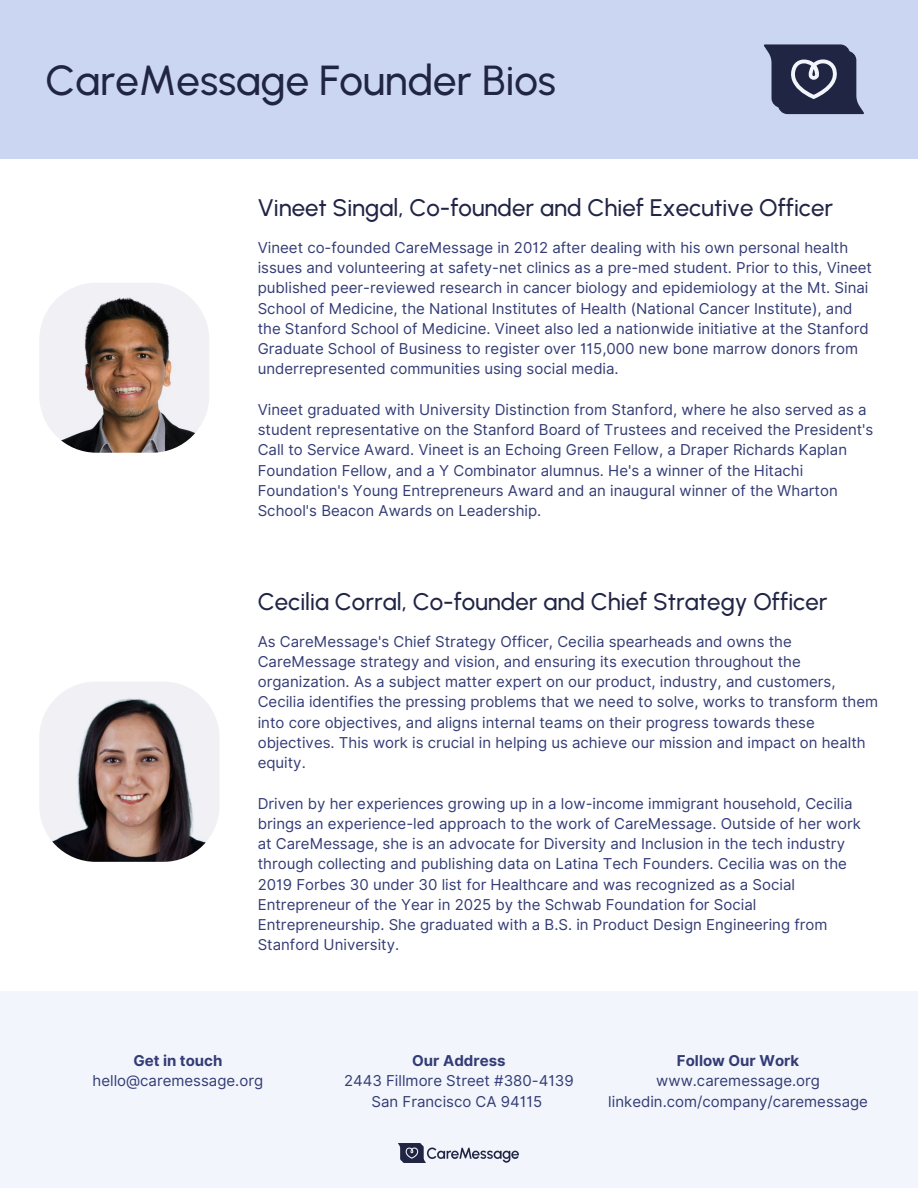
<style>
.page{position:relative;width:918px;height:1188px;background:#fff}
.page>*{position:absolute;margin:0;border:0;box-sizing:border-box;transform-origin:0 0}
.t1{font:500 42px "Urbanist";color:#212545}
.t2{font:500 24px "Urbanist";color:#212545}
.t3{font:15px/20.2px "Inter";color:#333c75}
.t4{font:700 15px "Inter";color:#333c75}
</style>
<div class="page">
<div style="left:0;top:0;width:918px;height:158px;background:#cbd7f2"></div>
<svg style="left:764px;top:44px;width:100px;height:70px"></svg>
<div style="left:0;top:991px;width:918px;height:197px;background:#f2f5fc"></div>
<img style="left:399px;top:1144px;width:120px;height:19px">
<img style="left:39px;top:682px;width:180px;height:180px;border-radius:56px">
<img style="left:39px;top:283px;width:170px;height:170px;border-radius:57px">
<h1 class="t1" style="left:46px;top:55px;width:512px">CareMessage Founder Bios</h1>
<p class="t2" style="left:258px;top:193px;width:577px">Vineet Singal, Co-founder and Chief Executive Officer</p>
<p class="t3" style="left:258px;top:237px;width:616px">Vineet co-founded CareMessage in 2012 after dealing with his own personal health issues and volunteering at safety-net clinics as a pre-med student. Prior to this, Vineet published peer-reviewed research in cancer biology and epidemiology at the Mt. Sinai School of Medicine, the National Institutes of Health (National Cancer Institute), and the Stanford School of Medicine. Vineet also led a nationwide initiative at the Stanford Graduate School of Business to register over 115,000 new bone marrow donors from underrepresented communities using social media.</p>
<p class="t3" style="left:258px;top:399px;width:617px">Vineet graduated with University Distinction from Stanford, where he also served as a student representative on the Stanford Board of Trustees and received the President's Call to Service Award. Vineet is an Echoing Green Fellow, a Draper Richards Kaplan Foundation Fellow, and a Y Combinator alumnus. He's a winner of the Hitachi Foundation's Young Entrepreneurs Award and an inaugural winner of the Wharton School's Beacon Awards on Leadership.</p>
<p class="t2" style="left:258px;top:587px;width:571px">Cecilia Corral, Co-founder and Chief Strategy Officer</p>
<p class="t3" style="left:258px;top:631px;width:622px">As CareMessage's Chief Strategy Officer, Cecilia spearheads and owns the CareMessage strategy and vision, and ensuring its execution throughout the organization. As a subject matter expert on our product, industry, and customers, Cecilia identifies the pressing problems that we need to solve, works to transform them into core objectives, and aligns internal teams on their progress towards these objectives. This work is crucial in helping us achieve our mission and impact on health equity.</p>
<p class="t3" style="left:258px;top:793px;width:605px">Driven by her experiences growing up in a low-income immigrant household, Cecilia brings an experience-led approach to the work of CareMessage. Outside of her work at CareMessage, she is an advocate for Diversity and Inclusion in the tech industry through collecting and publishing data on Latina Tech Founders. Cecilia was on the 2019 Forbes 30 under 30 list for Healthcare and was recognized as a Social Entrepreneur of the Year in 2025 by the Schwab Foundation for Social Entrepreneurship. She graduated with a B.S. in Product Design Engineering from Stanford University.</p>
<p class="t4" style="left:133px;top:1052px;width:91px">Get in touch</p>
<p class="t3" style="left:93px;top:1071px;width:172px">hello@caremessage.org</p>
<p class="t4" style="left:412px;top:1052px;width:95px">Our Address</p>
<p class="t3" style="left:344px;top:1071px;width:231px">2443 Fillmore Street #380-4139</p>
<h2 class="t3" style="left:372px;top:1091px;width:172px">San Francisco CA 94115</h2>
<p class="t4" style="left:677px;top:1052px;width:124px">Follow Our Work</p>
<h2 class="t3" style="left:656px;top:1071px;width:165px">www.caremessage.org</h2>
<p class="t3" style="left:608px;top:1091px;width:261px">linkedin.com/company/caremessage</p>
</div>
